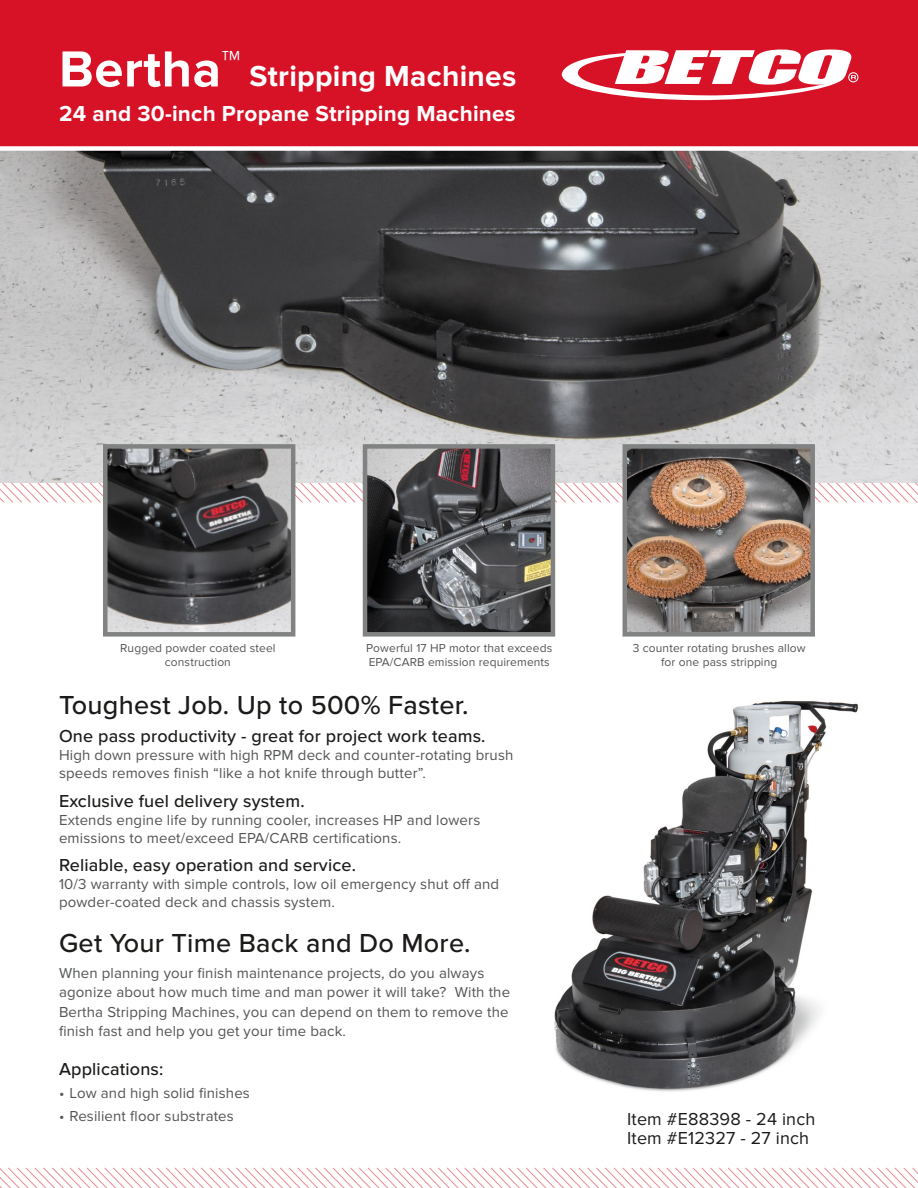
<style>
.page{position:relative;width:918px;height:1188px;background:#fff}
.page>*{position:absolute;margin:0;border:0;box-sizing:border-box;transform-origin:0 0}
.t1{font:700 30px "Proxima Nova";letter-spacing:.01em;color:#fff}
.t2{font:500 27px "Proxima Nova";letter-spacing:.01em;color:#1c1b1a}
.t3{font:700 22.5px "Proxima Nova";letter-spacing:.01em;color:#fff}
.t4{font:500 18px "Proxima Nova";letter-spacing:.01em;color:#1c1b1a}
.t5{font:18px/19.5px "Proxima Nova";letter-spacing:.01em;color:#1c1b1a}
.t6{font:15px/19.5px "Proxima Nova";letter-spacing:.01em;color:#535454}
.t7{font:12px/13.5px "Proxima Nova";letter-spacing:.01em;color:#535454;text-align:center}
.s1{font-size:52.5px}
</style>
<div class="page">
<img style="left:554px;top:700px;width:305px;height:392px">
<svg style="left:0;top:482px;width:918px;height:21px"></svg>
<img style="left:0;top:151px;width:918px;height:331px">
<div style="left:0;top:0;width:918px;height:149px;background:#d71227"></div>
<svg style="left:0;top:1167px;width:918px;height:21px"></svg>
<div style="left:848px;top:72px;width:10px;height:10px;border:1px solid #fff;border-radius:50%"></div>
<svg style="left:561px;top:49px;width:295px;height:51px"></svg>
<img style="left:108px;top:449px;width:182px;height:183px">
<div style="left:103px;top:444px;width:192px;height:193px;border:4px solid #818383"></div>
<img style="left:368px;top:449px;width:182px;height:183px">
<div style="left:363px;top:444px;width:192px;height:193px;border:4px solid #818383"></div>
<img style="left:628px;top:449px;width:182px;height:183px">
<div style="left:623px;top:444px;width:192px;height:193px;border:4px solid #818383"></div>
<div style="left:0;top:146px;width:918px;height:5px;background:#fff"></div>
<h1 class="t1" style="left:59px;top:59px;width:459px"><span class="s1">Bertha</span><sup>™</sup> Stripping Machines</h1>
<h3 class="t3" style="left:59px;top:101px;width:458px">24 and 30-inch Propane Stripping Machines</h3>
<p class="t7" style="left:120px;top:641px;width:157px">Rugged powder coated steel construction</p>
<p class="t7" style="left:366px;top:641px;width:188px;text-align:left">Powerful 17 HP motor that exceeds<br>EPA/CARB emission requirements</p>
<p class="t7" style="left:633px;top:641px;width:174px">3 counter rotating brushes allow for one pass stripping</p>
<h2 class="t2" style="left:59px;top:689px;width:411px">Toughest Job. Up to 500% Faster.</h2>
<p class="t4" style="left:59px;top:726px;width:428px">One pass productivity - great for project work teams.</p>
<p class="t6" style="left:59px;top:746px;width:456px;line-height:18px">High down pressure with high RPM deck and counter-rotating brush speeds removes finish “like a hot knife through butter”.</p>
<p class="t4" style="left:59px;top:790px;width:247px">Exclusive fuel delivery system.</p>
<p class="t6" style="left:59px;top:811px;width:423px;line-height:18px">Extends engine life by running cooler, increases HP and lowers emissions to meet/exceed EPA/CARB certifications.</p>
<p class="t4" style="left:59px;top:855px;width:298px">Reliable, easy operation and service.</p>
<p class="t6" style="left:59px;top:875px;width:442px;line-height:18px">10/3 warranty with simple controls, low oil emergency shut off and powder-coated deck and chassis system.</p>
<h2 class="t2" style="left:59px;top:927px;width:413px">Get Your Time Back and Do More.</h2>
<p class="t6" style="left:59px;top:963px;width:453px">When planning your finish maintenance projects, do you always agonize about how much time and man power it will take? With the Bertha Stripping Machines, you can depend on them to remove the finish fast and help you get your time back.</p>
<p class="t4" style="left:59px;top:1058px;width:106px">Applications:</p>
<p class="t6" style="left:59px;top:1084px;width:192px">• Low and high solid finishes</p>
<p class="t6" style="left:59px;top:1107px;width:176px">• Resilient floor substrates</p>
<p class="t5" style="left:627px;top:1110px;width:190px">Item #E88398 - 24 inch<br>Item #E12327 - 27 inch</p>
</div>
